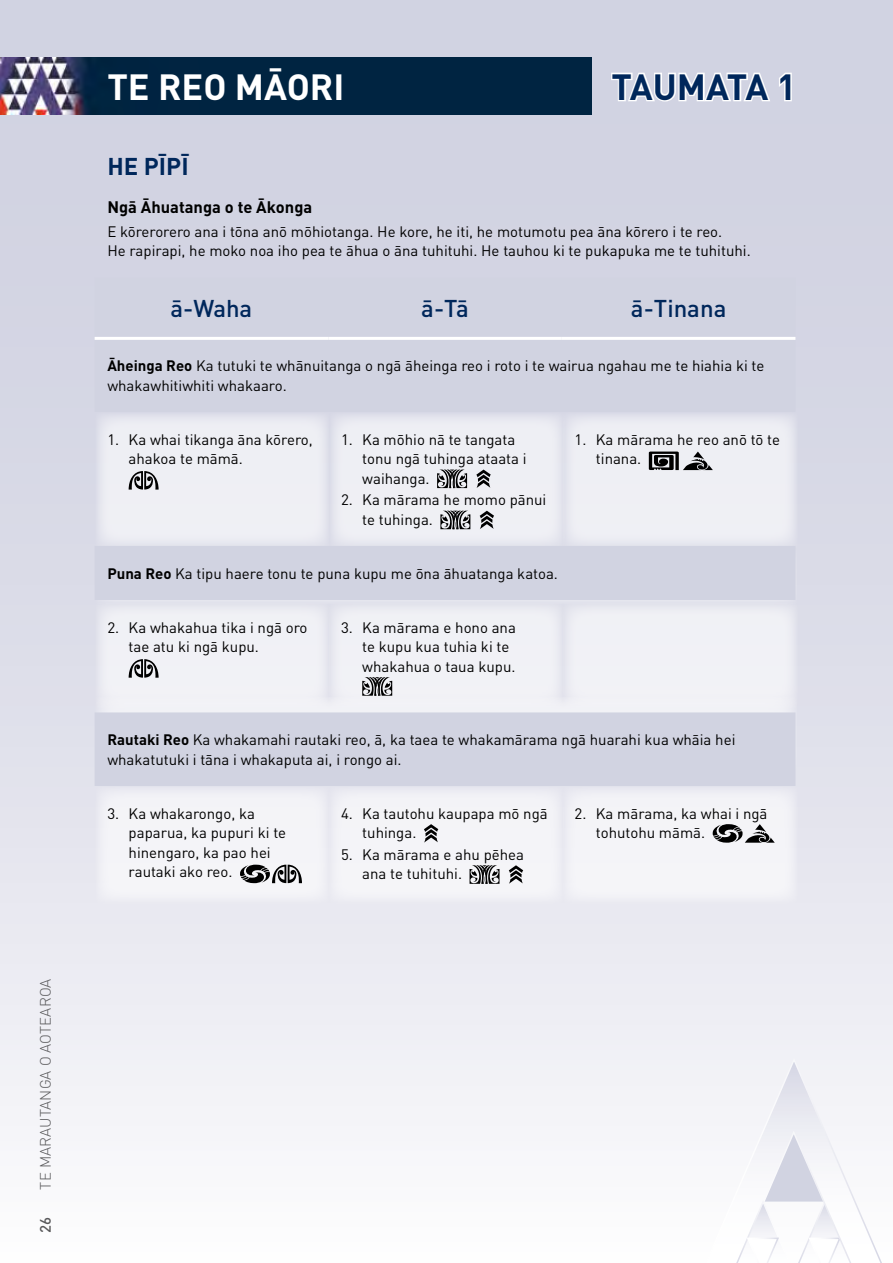
<style>
.page{position:relative;width:893px;height:1263px;background:#fff}
.page>*{position:absolute;margin:0;border:0;box-sizing:border-box;transform-origin:0 0}
.t1{font:700 36px "DIN Pro";color:#fff}
.t2{font:700 36px "DIN Pro";letter-spacing:-.03em;color:#00275b}
.t3{font:500 24px "DIN Pro";color:#00275b}
.t4{font:700 24px "DIN Pro";color:#00275b}
.t5{font:700 16.5px "DIN Pro";color:#000}
.t6{font:15px/19.5px "DIN Pro";color:#000}
.t7{font:300 15px "DIN Pro";letter-spacing:.01em;color:#58585a}
.t8{font:500 15px "DIN Pro";color:#58585a}
.s1{font-weight:700}
</style>
<div class="page">
<div style="left:0;top:0;width:893px;height:1263px;background:linear-gradient(to bottom,#c9cbdc,#f7f7fa)"></div>
<div style="left:329px;top:787px;width:235px;height:116px;background:#f4f4f8"></div>
<div style="left:96px;top:787px;width:234px;height:116px;background:#f4f4f7"></div>
<div style="left:563px;top:787px;width:234px;height:116px;background:#f4f4f8"></div>
<img style="left:0;top:57px;width:591px;height:57px">
<svg style="left:610px;top:71px;width:183px;height:33px"></svg>
<svg style="left:698px;top:1056px;width:191px;height:207px"></svg>
<div style="left:95px;top:277px;width:700px;height:60px;background:#d1d3e1"></div>
<svg style="left:95px;top:340px;width:700px;height:446px"></svg>
<hr style="left:95px;top:337px;width:233px;height:3px;background:#fff">
<hr style="left:328px;top:337px;width:234px;height:3px;background:#fff">
<hr style="left:562px;top:337px;width:233px;height:3px;background:#fff">
<svg style="left:129px;top:471px;width:30px;height:19px"></svg>
<svg style="left:437px;top:470px;width:30px;height:18px"></svg>
<svg style="left:476px;top:470px;width:15px;height:18px"></svg>
<svg style="left:440px;top:511px;width:30px;height:18px"></svg>
<svg style="left:480px;top:511px;width:14px;height:18px"></svg>
<svg style="left:649px;top:452px;width:64px;height:18px"></svg>
<svg style="left:129px;top:659px;width:30px;height:19px"></svg>
<svg style="left:362px;top:677px;width:30px;height:19px"></svg>
<svg style="left:240px;top:864px;width:62px;height:20px"></svg>
<svg style="left:424px;top:824px;width:14px;height:19px"></svg>
<svg style="left:470px;top:865px;width:29px;height:19px"></svg>
<svg style="left:509px;top:865px;width:14px;height:19px"></svg>
<svg style="left:510px;top:874px;width:12px;height:4px"></svg>
<svg style="left:712px;top:824px;width:63px;height:19px"></svg>
<p class="t7" style="left:35px;top:1190px;width:213px;rotate:-90deg">TE MARAUTANGA O AOTEAROA</p>
<p class="t8" style="left:35px;top:1233px;width:17px;rotate:-90deg">26</p>
<h1 class="t1" style="left:107px;top:62px;width:239px">TE REO MĀORI</h1>
<h1 class="t2" style="left:612px;top:62px;width:186px">TAUMATA 1</h1>
<h2 class="t4" style="left:107px;top:150px;width:83px">HE PĪPĪ</h2>
<p class="t5" style="left:107px;top:196px;width:206px">Ngā Āhuatanga o te Ākonga</p>
<p class="t6" style="left:107px;top:221px;width:645px">E kōrerorero ana i tōna anō mōhiotanga. He kore, he iti, he motumotu pea āna kōrero i te reo.<br>He rapirapi, he moko noa iho pea te āhua o āna tuhituhi. He tauhou ki te pukapuka me te tuhituhi.</p>
<h2 class="t3" style="left:170px;top:292px;width:83px">ā-Waha</h2>
<h2 class="t3" style="left:421px;top:292px;width:49px">ā-Tā</h2>
<h2 class="t3" style="left:631px;top:292px;width:97px">ā-Tinana</h2>
<p class="t6" style="left:107px;top:355px;width:658px"><span class="s1">Āheinga Reo</span> Ka tutuki te whānuitanga o ngā āheinga reo i roto i te wairua ngahau me te hiahia ki te whakawhitiwhiti whakaaro.</p>
<p class="t6" style="left:129px;top:429px;width:186px;text-indent:-21px">1. Ka whai tikanga āna kōrero, ahakoa te māmā.</p>
<p class="t6" style="left:362px;top:429px;width:166px;text-indent:-21px">1. Ka mōhio nā te tangata tonu ngā tuhinga ataata i waihanga.</p>
<p class="t6" style="left:362px;top:489px;width:186px;text-indent:-21px">2. Ka mārama he momo pānui te tuhinga.</p>
<p class="t6" style="left:107px;top:563px;width:452px"><span class="s1">Puna Reo</span> Ka tipu haere tonu te puna kupu me ōna āhuatanga katoa.</p>
<p class="t6" style="left:129px;top:617px;width:180px;text-indent:-21px">2. Ka whakahua tika i ngā oro tae atu ki ngā kupu.</p>
<p class="t6" style="left:362px;top:617px;width:155px;text-indent:-21px">3. Ka mārama e hono ana te kupu kua tuhia ki te whakahua o taua kupu.</p>
<p class="t6" style="left:596px;top:429px;width:186px;text-indent:-21px">1. Ka mārama he reo anō tō te tinana.</p>
<p class="t6" style="left:107px;top:729px;width:630px"><span class="s1">Rautaki Reo</span> Ka whakamahi rautaki reo, ā, ka taea te whakamārama ngā huarahi kua whāia hei whakatutuki i tāna i whakaputa ai, i rongo ai.</p>
<p class="t6" style="left:129px;top:803px;width:159px;text-indent:-21px">3. Ka whakarongo, ka paparua, ka pupuri ki te hinengaro, ka pao hei rautaki ako reo.</p>
<p class="t6" style="left:362px;top:803px;width:187px;text-indent:-21px">4. Ka tautohu kaupapa mō ngā tuhinga.</p>
<p class="t6" style="left:596px;top:803px;width:173px;text-indent:-21px">2. Ka mārama, ka whai i ngā tohutohu māmā.</p>
<p class="t6" style="left:362px;top:844px;width:163px;text-indent:-21px">5. Ka mārama e ahu pēhea ana te tuhituhi.</p>
</div>
